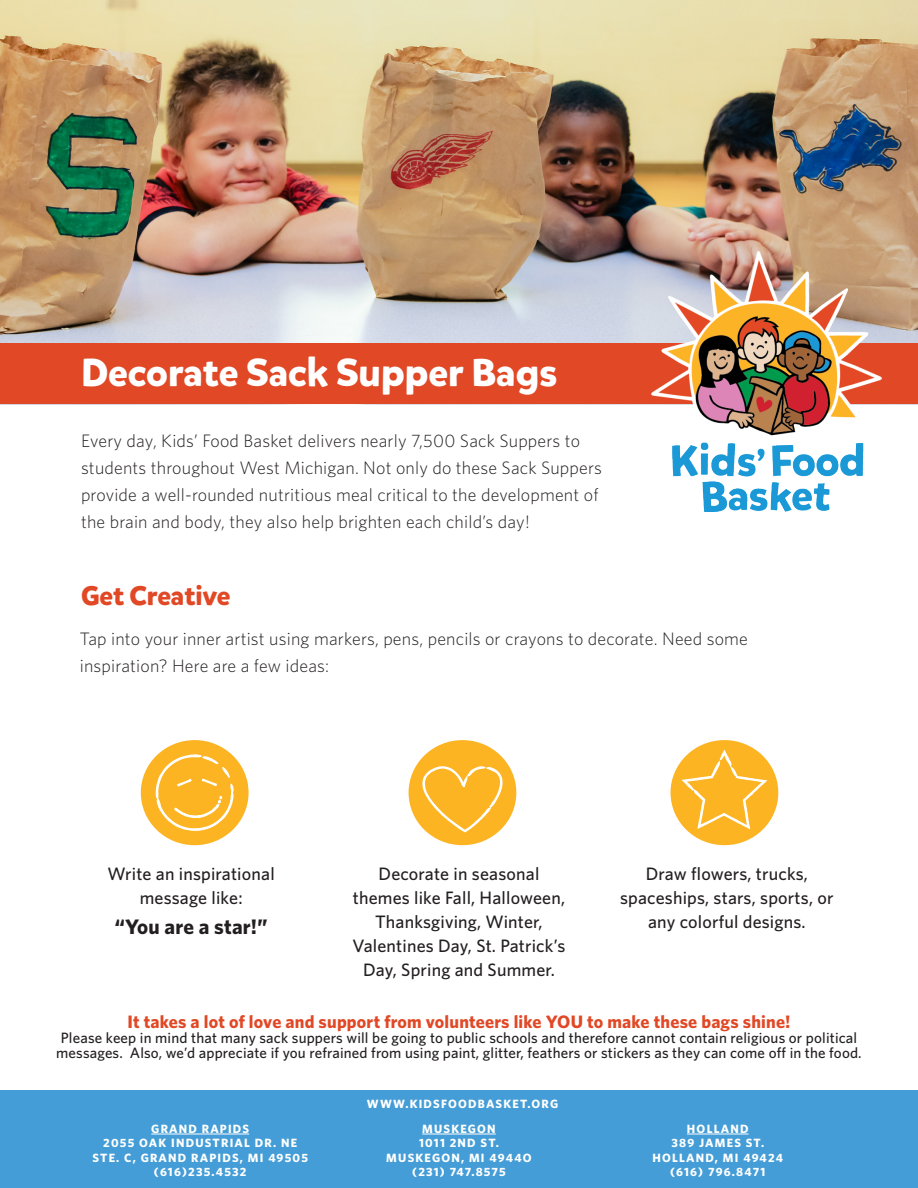
<style>
.page{position:relative;width:918px;height:1188px;background:#fff}
.page>*{position:absolute;margin:0;border:0;box-sizing:border-box;transform-origin:0 0}
.t1{font:39px "Mikado Bold DEMO";color:#fff}
.t2{font:27px "Mikado Bold DEMO";color:#e14825}
.t3{font:700 21px "Whitney";letter-spacing:.01em;color:#231f20}
.t4{font:300 18px/27px "Whitney";letter-spacing:.01em;color:#231f20}
.t5{font:500 18px/24px "Whitney";letter-spacing:.01em;color:#231f20;text-align:center}
.t6{font:700 18px "Whitney";letter-spacing:.01em;color:#e14825}
.t7{font:500 15px/15px "Whitney";letter-spacing:.01em;color:#231f20}
.t8{font:700 12px/14.4px "Whitney";letter-spacing:.1em;color:#fff;text-align:center}
.t9{font:700 12px "Whitney";letter-spacing:.08em;color:#fff}
</style>
<div class="page">
<div style="left:0;top:1091px;width:918px;height:97px;background:#449dd6"></div>
<img style="left:0;top:0;width:918px;height:344px">
<div style="left:0;top:344px;width:918px;height:60px;background:#e14825"></div>
<div style="left:671px;top:740px;width:107px;height:105px;background:#fcb423;border-radius:50%"></div>
<svg style="left:680px;top:748px;width:89px;height:91px"></svg>
<div style="left:141px;top:740px;width:108px;height:105px;background:#fcb423;border-radius:50%"></div>
<svg style="left:155px;top:754px;width:79px;height:78px"></svg>
<div style="left:409px;top:740px;width:107px;height:105px;background:#fcb423;border-radius:50%"></div>
<svg style="left:422px;top:754px;width:81px;height:79px"></svg>
<hr style="left:151px;top:1134px;width:98px;height:1px;background:#fff">
<hr style="left:422px;top:1134px;width:74px;height:1px;background:#fff">
<hr style="left:687px;top:1134px;width:62px;height:1px;background:#fff">
<img style="left:652px;top:251px;width:230px;height:260px">
<p class="t1" style="left:81px;top:357px;width:478px">Decorate Sack Supper Bags</p>
<p class="t4" style="left:81px;top:426px;width:522px">Every day, Kids’ Food Basket delivers nearly 7,500 Sack Suppers to students throughout West Michigan. Not only do these Sack Suppers provide a well-rounded nutritious meal critical to the development of the brain and body, they also help brighten each child’s day!</p>
<p class="t2" style="left:81px;top:584px;width:151px">Get Creative</p>
<p class="t4" style="left:80px;top:625px;width:670px">Tap into your inner artist using markers, pens, pencils or crayons to decorate. Need some inspiration? Here are a few ideas:</p>
<p class="t5" style="left:353px;top:861px;width:214px">Decorate in seasonal themes like Fall, Halloween,<br>Thanksgiving, Winter,<br>Valentines Day, St. Patrick’s<br>Day, Spring and Summer.</p>
<p class="t5" style="left:620px;top:861px;width:215px">Draw flowers, trucks, spaceships, stars, sports, or any colorful designs.</p>
<p class="t6" style="left:127px;top:1010px;width:665px">It takes a lot of love and support from volunteers like YOU to make these bags shine!</p>
<p class="t7" style="left:56px;top:1030px;width:807px">Please keep in mind that many sack suppers will be going to public schools and therefore cannot contain religious or political messages. Also, we’d appreciate if you refrained from using paint, glitter, feathers or stickers as they can come off in the food.</p>
<p class="t5" style="left:108px;top:861px;width:169px">Write an inspirational message like:</p>
<p class="t3" style="left:115px;top:913px;width:154px">“You are a star!”</p>
<p class="t8" style="left:151px;top:1121px;width:99px">GRAND RAPIDS</p>
<p class="t8" style="left:103px;top:1136px;width:196px">2055 OAK INDUSTRIAL DR. NE</p>
<p class="t8" style="left:92px;top:1150px;width:217px">STE. C, GRAND RAPIDS, MI 49505 (616)235.4532</p>
<p class="t8" style="left:367px;top:1097px;width:193px">WWW.KIDSFOODBASKET.ORG</p>
<p class="t8" style="left:422px;top:1121px;width:75px">MUSKEGON</p>
<p class="t8" style="left:419px;top:1136px;width:81px">1011 2ND ST.</p>
<p class="t8" style="left:386px;top:1150px;width:147px">MUSKEGON, MI 4944O</p>
<p class="t9" style="left:412px;top:1164px;width:95px">(231) 747.8575</p>
<p class="t8" style="left:687px;top:1121px;width:63px">HOLLAND</p>
<p class="t8" style="left:671px;top:1136px;width:94px">389 JAMES ST.</p>
<p class="t8" style="left:652px;top:1150px;width:132px">HOLLAND, MI 49424</p>
<p class="t8" style="left:670px;top:1164px;width:97px">(616) 796.8471</p>
</div>
